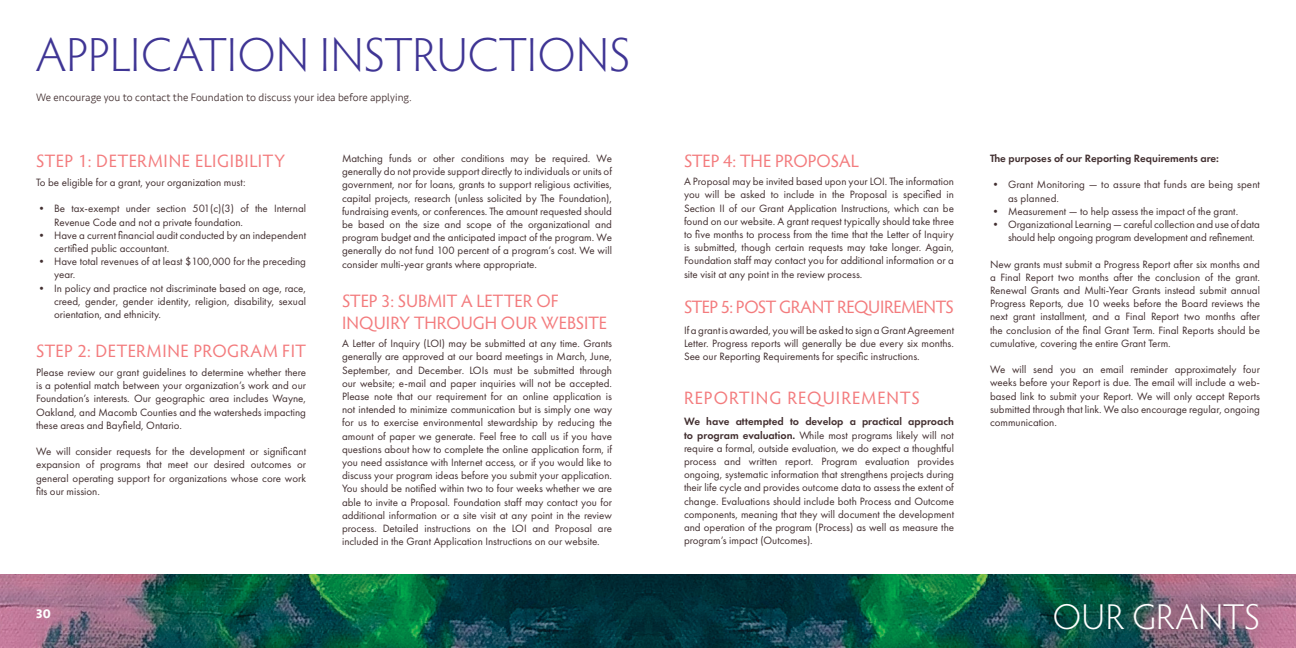
<style>
.page{position:relative;width:1296px;height:648px;background:#fff}
.page>*{position:absolute;margin:0;border:0;box-sizing:border-box;transform-origin:0 0}
.Title_02{font:300 48px "Hypatia Sans Pro";letter-spacing:.005em;color:#3f3594}
.Subtitle{font:300 36px "Hypatia Sans Pro";letter-spacing:.01em;color:#fff}
.Copy02{font:18px/21.6px "Hypatia Sans Pro";letter-spacing:.005em;color:#f37b7d}
.Copy02-2{font:18px "Hypatia Sans Pro";letter-spacing:-.035em;color:#f37b7d}
.Copy02-3{font:18px "Hypatia Sans Pro";letter-spacing:.045em;color:#f37b7d}
.Sub2{font:700 13px "Seravek";color:#fff}
.Copy02-4{font:11px/13.2px "Futura PT";color:#422f30;text-align:justify}
.Copy02-5{font:600 11px "Futura PT";color:#422f30}
.Sub_Text_02{font:300 11px "Seravek";color:#422f30}
.s1{font-weight:600}
</style>
<div class="page">
<img style="left:0;top:575px;width:1296px;height:73px">
<div style="left:1026px;top:579px;width:251px;height:69px;background:#020304;opacity:.81"></div>
<p class="Title_02" style="left:36px;top:24px;width:596px">APPLICATION INSTRUCTIONS</p>
<p class="Sub_Text_02" style="left:36px;top:91px;width:377px">We encourage you to contact the Foundation to discuss your idea before applying.</p>
<p class="Copy02" style="left:36px;top:150px;width:251px">STEP 1: DETERMINE ELIGIBILITY</p>
<p class="Copy02-4" style="left:36px;top:176px;width:211px">To be eligible for a grant, your organization must:</p>
<p class="Copy02-4" style="left:54px;top:202px;width:254px;text-indent:-18px">• Be tax-exempt under section 501(c)(3) of the Internal<br>Revenue Code and not a private foundation.</p>
<p class="Copy02-4" style="left:54px;top:228px;width:254px;text-indent:-18px">• Have a current financial audit conducted by an independent certified public accountant.</p>
<p class="Copy02-4" style="left:54px;top:255px;width:253px;text-indent:-18px">• Have total revenues of at least $100,000 for the preceding year.</p>
<p class="Copy02-4" style="left:54px;top:281px;width:254px;text-indent:-18px">• In policy and practice not discriminate based on age, race, creed, gender, gender identity, religion, disability, sexual orientation, and ethnicity.</p>
<p class="Copy02" style="left:36px;top:340px;width:272px">STEP 2: DETERMINE PROGRAM FIT</p>
<p class="Copy02-4" style="left:36px;top:366px;width:272px">Please review our grant guidelines to determine whether there is a potential match between your organization’s work and our Foundation’s interests. Our geographic area includes Wayne, Oakland, and Macomb Counties and the watersheds impacting these areas and Bayfield, Ontario.</p>
<p class="Copy02-4" style="left:36px;top:445px;width:272px">We will consider requests for the development or significant expansion of programs that meet our desired outcomes or general operating support for organizations whose core work fits our mission.</p>
<p class="Sub2" style="left:36px;top:603px;width:16px">30</p>
<p class="Copy02-4" style="left:342px;top:152px;width:272px">Matching funds or other conditions may be required. We generally do not provide support directly to individuals or units of government, nor for loans, grants to support religious activities, capital projects, research (unless solicited by The Foundation), fundraising events, or conferences. The amount requested should be based on the size and scope of the organizational and program budget and the anticipated impact of the program. We generally do not fund 100 percent of a program’s cost. We will consider multi-year grants where appropriate.</p>
<p class="Copy02" style="left:342px;top:290px;width:267px">STEP 3: SUBMIT A LETTER OF<br>INQUIRY THROUGH OUR WEBSITE</p>
<p class="Copy02-4" style="left:342px;top:337px;width:272px">A Letter of Inquiry (LOI) may be submitted at any time. Grants generally are approved at our board meetings in March, June, September, and December. LOIs must be submitted through our website; e-mail and paper inquiries will not be accepted.<br>Please note that our requirement for an online application is not intended to minimize communication but is simply one way for us to exercise environmental stewardship by reducing the amount of paper we generate. Feel free to call us if you have questions about how to complete the online application form, if you need assistance with Internet access, or if you would like to discuss your program ideas before you submit your application.<br>You should be notified within two to four weeks whether we are able to invite a Proposal. Foundation staff may contact you for additional information or a site visit at any point in the review process. Detailed instructions on the LOI and Proposal are included in the Grant Application Instructions on our website.</p>
<p class="Copy02" style="left:684px;top:149px;width:177px">STEP 4: THE PROPOSAL</p>
<p class="Copy02-4" style="left:684px;top:175px;width:272px">A Proposal may be invited based upon your LOI. The information you will be asked to include in the Proposal is specified in Section II of our Grant Application Instructions, which can be found on our website. A grant request typically should take three to five months to process from the time that the Letter of Inquiry is submitted, though certain requests may take longer. Again, Foundation staff may contact you for additional information or a site visit at any point in the review process.</p>
<p class="Copy02-2" style="left:684px;top:295px;width:271px">STEP 5: POST GRANT REQUIREMENTS</p>
<p class="Copy02-4" style="left:684px;top:323px;width:272px">If a grant is awarded, you will be asked to sign a Grant Agreement Letter. Progress reports will generally be due every six months.<br>See our Reporting Requirements for specific instructions.</p>
<h2 class="Copy02-3" style="left:684px;top:386px;width:237px">REPORTING REQUIREMENTS</h2>
<p class="Copy02-5" style="left:990px;top:151px;width:231px">The purposes of our Reporting Requirements are:</p>
<p class="Copy02-4" style="left:1008px;top:178px;width:254px;text-indent:-18px">• Grant Monitoring — to assure that funds are being spent as planned.</p>
<p class="Copy02-4" style="left:990px;top:204px;width:250px">• Measurement — to help assess the impact of the grant.</p>
<p class="Copy02-4" style="left:1008px;top:218px;width:254px;text-indent:-18px">• Organizational Learning — careful collection and use of data should help ongoing program development and refinement.</p>
<p class="Copy02-4" style="left:990px;top:257px;width:272px">New grants must submit a Progress Report after six months and a Final Report two months after the conclusion of the grant.<br>Renewal Grants and Multi-Year Grants instead submit annual Progress Reports, due 10 weeks before the Board reviews the next grant installment, and a Final Report two months after the conclusion of the final Grant Term. Final Reports should be cumulative, covering the entire Grant Term.</p>
<p class="Copy02-4" style="left:990px;top:363px;width:272px">We will send you an email reminder approximately four weeks before your Report is due. The email will include a web&shy;based link to submit your Report. We will only accept Reports submitted through that link. We also encourage regular, ongoing</p>
<p class="Copy02-5" style="left:684px;top:415px;width:271px">We have attempted to develop a practical approach</p>
<p class="Copy02-4" style="left:990px;top:416px;width:68px">communication.</p>
<p class="Copy02-4" style="left:684px;top:428px;width:272px"><span class="s1">to program evaluation.</span> While most programs likely will not require a formal, outside evaluation, we do expect a thoughtful process and written report. Program evaluation provides ongoing, systematic information that strengthens projects during their life cycle and provides outcome data to assess the extent of change. Evaluations should include both Process and Outcome components, meaning that they will document the development and operation of the program (Process) as well as measure the program’s impact (Outcomes).</p>
<p class="Subtitle" style="left:1053px;top:593px;width:209px">OUR GRANTS</p>
</div>
